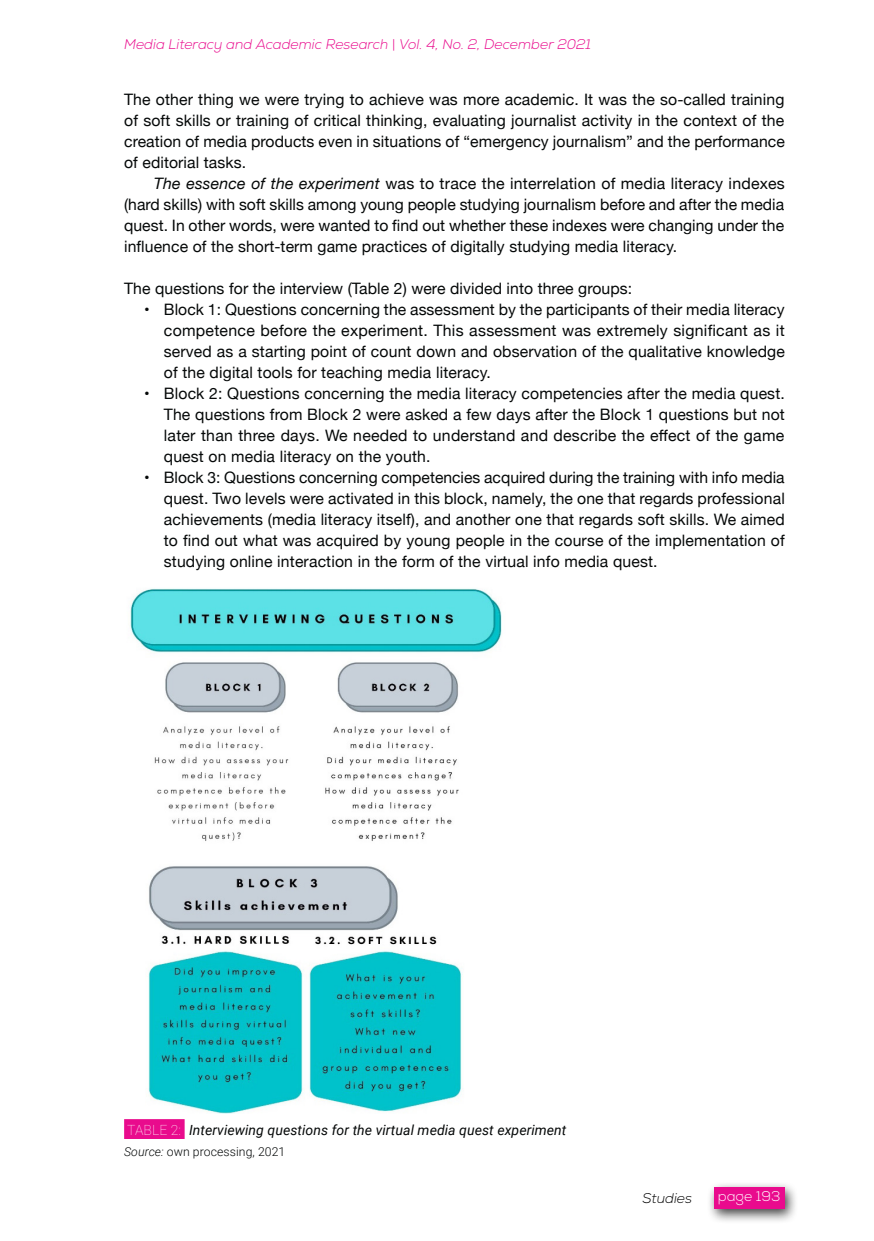
<style>
.page{position:relative;width:874px;height:1241px;background:#fff}
.page>*{position:absolute;margin:0;border:0;box-sizing:border-box;transform-origin:0 0}
.t1{font:15.75px/21px "Helvetica Neue";letter-spacing:.005em;color:#050808;text-align:justify}
.t2{font:italic 14px "Roboto";letter-spacing:.005em;color:#050808}
.t3{font:italic 300 14px "Nexa";color:#e90b8d}
.t4{font:italic 300 14px "Nexa";color:#000}
.t5{font:300 14px "Nexa";color:#fff}
.t6{font:300 12.25px "Roboto";letter-spacing:.005em;color:#050808}
.s1{font-style:normal}
.s2{font-style:italic}
.s3{font-weight:100;font-style:normal;color:#fff}
</style>
<div class="page">
<div style="left:705px;top:1180px;width:92px;height:43px;background:#000;opacity:.75"></div>
<div style="left:713px;top:1186px;width:71px;height:22px;background:#e90b8d"></div>
<div style="left:124px;top:1118px;width:60px;height:20px;background:#e90b8d"></div>
<img style="left:130px;top:588px;width:372px;height:524px">
<p class="t3" style="left:124px;top:36px;width:468px">Media Literacy and Academic Research <span class="s1">|</span> Vol. 4, No. 2, December 2021</p>
<p class="t1" style="left:124px;top:90px;width:662px">The other thing we were trying to achieve was more academic. It was the so-called training of soft skills or training of critical thinking, evaluating journalist activity in the context of the creation of media products even in situations of “emergency journalism” and the performance of editorial tasks.</p>
<p class="t1" style="left:124px;top:174px;width:662px;text-indent:30px"><span class="s2">The essence of the experiment</span> was to trace the interrelation of media literacy indexes (hard skills) with soft skills among young people studying journalism before and after the media quest. In other words, were wanted to find out whether these indexes were changing under the influence of the short-term game practices of digitally studying media literacy.</p>
<p class="t1" style="left:124px;top:279px;width:509px">The questions for the interview (Table 2) were divided into three groups:</p>
<p class="t1" style="left:164px;top:300px;width:622px;text-indent:-20px">• Block 1: Questions concerning the assessment by the participants of their media literacy competence before the experiment. This assessment was extremely significant as it served as a starting point of count down and observation of the qualitative knowledge of the digital tools for teaching media literacy.</p>
<p class="t1" style="left:164px;top:384px;width:622px;text-indent:-20px">• Block 2: Questions concerning the media literacy competencies after the media quest.<br>The questions from Block 2 were asked a few days after the Block 1 questions but not later than three days. We needed to understand and describe the effect of the game quest on media literacy on the youth.</p>
<p class="t1" style="left:164px;top:468px;width:622px;text-indent:-20px">• Block 3: Questions concerning competencies acquired during the training with info media quest. Two levels were activated in this block, namely, the one that regards professional achievements (media literacy itself), and another one that regards soft skills. We aimed to find out what was acquired by young people in the course of the implementation of studying online interaction in the form of the virtual info media quest.</p>
<p class="t2" style="left:127px;top:1119px;width:440px"><span class="s3">TABLE 2:</span> Interviewing questions for the virtual media quest experiment</p>
<p class="t6" style="left:124px;top:1142px;width:163px"><span class="s2">Source:</span> own processing, 2021</p>
<p class="t4" style="left:642px;top:1189px;width:51px">Studies</p>
<p class="t5" style="left:717px;top:1187px;width:64px">page 193</p>
</div>
